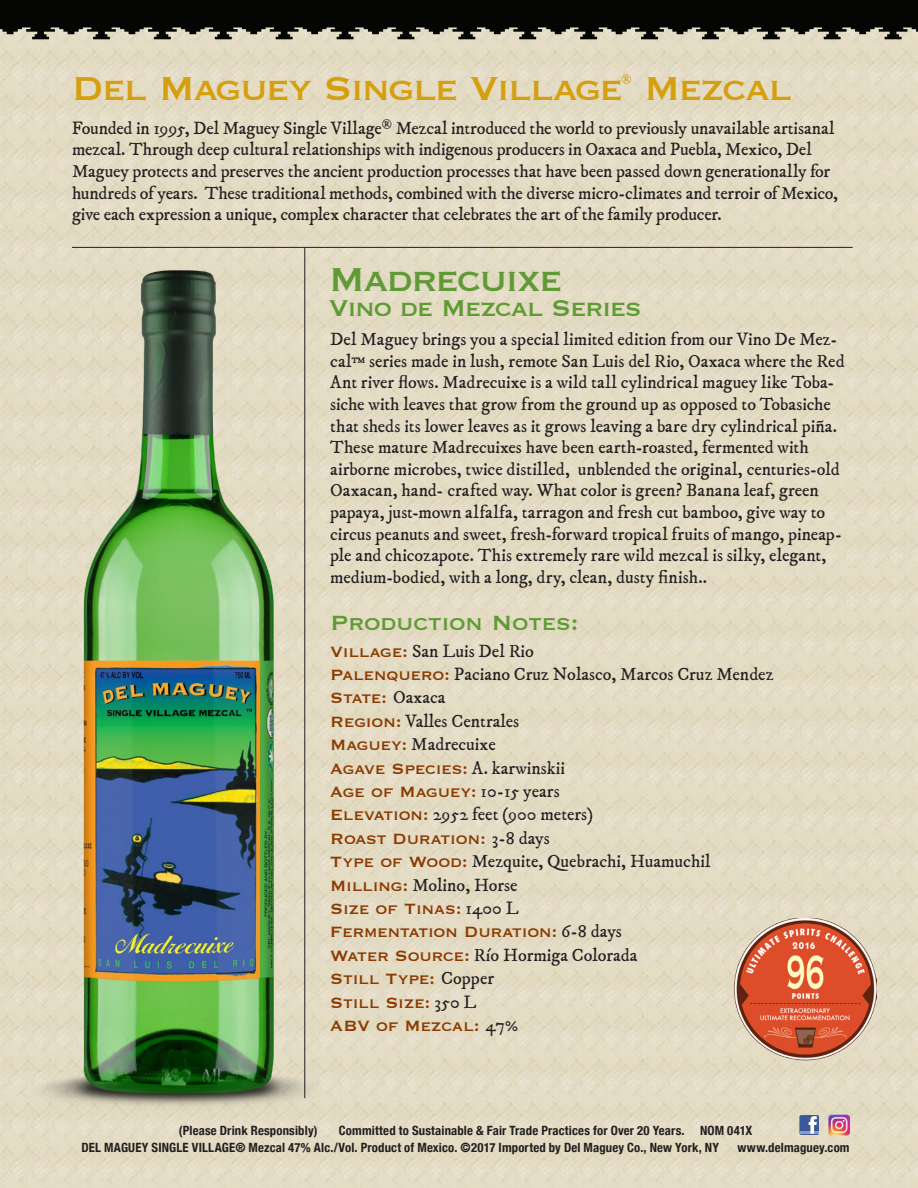
<style>
.page{position:relative;width:918px;height:1188px;background:#fff}
.page>*{position:absolute;margin:0;border:0;box-sizing:border-box;transform-origin:0 0}
.t1{font:43.5px "Copperplate";letter-spacing:-.055em;color:#d59f0f}
.t2{font:43.5px "Copperplate";letter-spacing:-.05em;color:#609a36}
.t3{font:30px "Copperplate";letter-spacing:-.045em;color:#609a36}
.t4{font:27px "Copperplate";letter-spacing:-.02em;color:#609a36}
.t5{font:19.5px/23.4px "Copperplate";letter-spacing:-.02em;color:#8b3a00}
.t6{font:18px/21.6px "IM FELL DW Pica Roman";letter-spacing:-.005em;color:#231f20}
.t7{font:13.5px "IM FELL DW Pica Roman";color:#d59f0f}
.t8{font:700 condensed 12.75px/16.5px "Helvetica Neue";letter-spacing:.015em;color:#231f20}
.s1{font-size:13.5px}
.s2{font-family:"Copperplate";font-size:19.5px;color:#8b3a00}
.s3{font-family:"IM FELL DW Pica Roman";font-size:18px;color:#231f20}
</style>
<div class="page">
<div style="left:1px;top:39px;width:917px;height:1149px;background:#e3dcc4"></div>
<svg style="left:0;top:0;width:918px;height:39px;background:#2c2a25"></svg>
<hr style="left:72px;top:247px;width:781px;height:1px;background:#231f20">
<hr style="left:305px;top:248px;width:1px;height:850px;background:#231f20">
<svg style="left:799px;top:1115px;width:20px;height:20px"></svg>
<img style="left:828px;top:1113px;width:23px;height:24px">
<img style="left:732px;top:918px;width:144px;height:144px">
<img style="left:14px;top:266px;width:324px;height:850px">
<h1 class="t1" style="left:72px;top:60px;width:553px">Del Maguey Single Village</h1>
<p class="t7" style="left:621px;top:71px;width:12px">®</p>
<h1 class="t1" style="left:644px;top:60px;width:150px">Mezcal</h1>
<p class="t6" style="left:72px;top:117px;width:768px">Founded in 1995, Del Maguey Single Village<sup>®</sup> Mezcal introduced the world to previously unavailable artisanal mezcal. Through deep cultural relationships with indigenous producers in Oaxaca and Puebla, Mexico, Del Maguey protects and preserves the ancient production processes that have been passed down generationally for hundreds of years. These traditional methods, combined with the diverse micro-climates and terroir of Mexico, give each expression a unique, complex character that celebrates the art of the family producer.</p>
<h1 class="t2" style="left:329px;top:251px;width:236px">Madrecuixe</h1>
<h2 class="t3" style="left:329px;top:289px;width:315px">Vino de Mezcal Series</h2>
<p class="t6" style="left:330px;top:329px;width:516px">Del Maguey brings you a special limited edition from our Vino De Mez&shy;cal<span class="s1">™</span> series made in lush, remote San Luis del Rio, Oaxaca where the Red Ant river flows. Madrecuixe is a wild tall cylindrical maguey like Toba&shy;siche with leaves that grow from the ground up as opposed to Tobasiche that sheds its lower leaves as it grows leaving a bare dry cylindrical piña.<br>These mature Madrecuixes have been earth-roasted, fermented with airborne microbes, twice distilled, unblended the original, centuries-old Oaxacan, hand- crafted way. What color is green? Banana leaf, green papaya, just-mown alfalfa, tarragon and fresh cut bamboo, give way to circus peanuts and sweet, fresh-forward tropical fruits of mango, pineap&shy;ple and chicozapote. This extremely rare wild mezcal is silky, elegant, medium-bodied, with a long, dry, clean, dusty finish..</p>
<h3 class="t4" style="left:330px;top:605px;width:250px">Production Notes:</h3>
<p class="t6" style="left:330px;top:639px;width:445px;line-height:23.4px"><span class="s2">Village:</span> San Luis Del Rio<br><span class="s2">Palenquero:</span> Paciano Cruz Nolasco, Marcos Cruz Mendez</p>
<p class="t5" style="left:330px;top:685px;width:117px">State: <span class="s3">Oaxaca</span></p>
<p class="t6" style="left:330px;top:710px;width:190px;line-height:23.4px"><span class="s2">Region:</span> Valles Centrales<br><span class="s2">Maguey:</span> Madrecuixe</p>
<p class="t5" style="left:330px;top:755px;width:236px">Agave Species: <span class="s3">A. karwinskii<br></span>Age of Maguey: <span class="s3">10-15 years</span></p>
<p class="t6" style="left:330px;top:804px;width:265px"><span class="s2">Elevation:</span> 2952 feet (900 meters)</p>
<p class="t5" style="left:330px;top:826px;width:221px">Roast Duration: <span class="s3">3-8 days</span></p>
<p class="t6" style="left:330px;top:850px;width:382px;line-height:23.4px"><span class="s2">Type of Wood:</span> Mezquite, Quebrachi, Huamuchil<br><span class="s2">Milling:</span> Molino, Horse</p>
<p class="t5" style="left:330px;top:896px;width:293px">Size of Tinas: <span class="s3">1400 L<br></span>Fermentation Duration: <span class="s3">6-8 days</span></p>
<p class="t6" style="left:330px;top:944px;width:309px"><span class="s2">Water Source:</span> Río Hormiga Colorada</p>
<p class="t5" style="left:330px;top:966px;width:190px">Still Type: <span class="s3">Copper<br></span>Still Size: <span class="s3">350 L<br></span>ABV of Mezcal: <span class="s3">47%</span></p>
<p class="t8" style="left:81px;top:1122px;width:672px;text-indent:258px">Committed to Sustainable &amp; Fair Trade Practices for Over 20 Years. NOM 041X<br>DEL MAGUEY SINGLE VILLAGE® Mezcal 47% Alc./Vol. Product of Mexico. ©2017 Imported by Del Maguey Co., New York, NY</p>
<p class="t8" style="left:179px;top:1122px;width:140px">(Please Drink Responsibly)</p>
<p class="t8" style="left:738px;top:1138px;width:114px">www.delmaguey.com</p>
</div>
